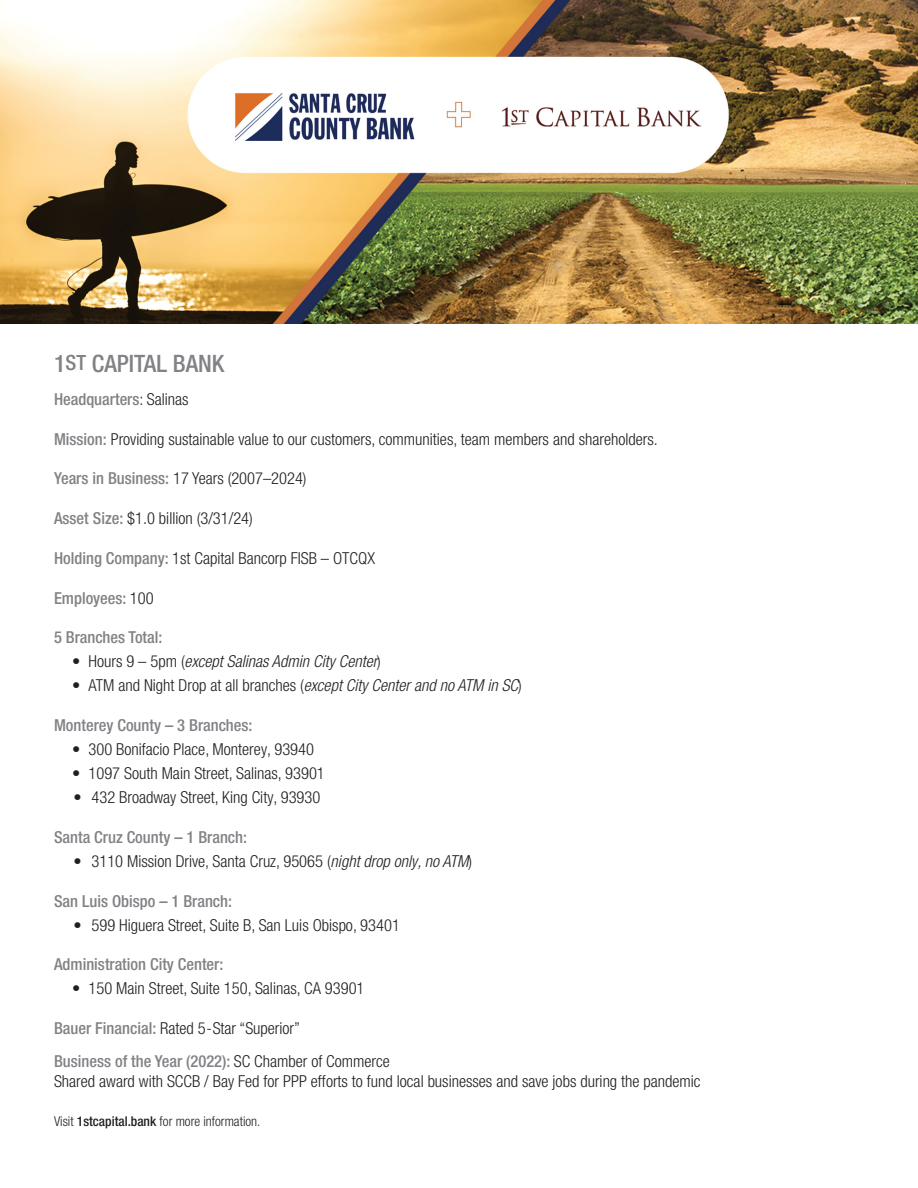
<style>
.page{position:relative;width:918px;height:1188px;background:#fff}
.page>*{position:absolute;margin:0;border:0;box-sizing:border-box;transform-origin:0 0}
.t1{font:500 condensed 24px "Helvetica Neue LT Pro";color:#808285}
.t2{font:300 condensed 16.5px/19.5px "Helvetica Neue LT Pro";color:#231f20}
.t3{font:500 condensed 16.5px "Helvetica Neue LT Pro";color:#808285}
.t4{font:italic 300 condensed 16.5px "Helvetica Neue LT Pro";color:#231f20}
.t5{font:300 condensed 13.5px "Helvetica Neue LT Pro";color:#231f20}
.s1{font-size:21px}
.s2{font-weight:300;color:#231f20}
.s3{font-weight:500;color:#808285}
.s4{font-style:normal}
.s5{font-style:italic}
.s6{font-weight:500}
</style>
<div class="page">
<img style="left:0;top:0;width:918px;height:324px">
<p class="t1" style="left:54px;top:349px;width:172px">1<span class="s1">ST</span> CAPITAL BANK</p>
<p class="t3" style="left:54px;top:389px;width:136px">Headquarters<span class="s2">: Salinas</span></p>
<p class="t2" style="left:54px;top:429px;width:605px"><span class="s3">Mission:</span> Providing sustainable value to our customers, communities, team members and shareholders.</p>
<p class="t2" style="left:54px;top:469px;width:254px"><span class="s3">Years in Business:</span> 17 Years (2007–2024)</p>
<p class="t2" style="left:54px;top:508px;width:200px"><span class="s3">Asset Size:</span> $1.0 billion (3/31/24)</p>
<p class="t2" style="left:54px;top:548px;width:322px"><span class="s3">Holding Company:</span> 1st Capital Bancorp FISB – OTCQX</p>
<p class="t3" style="left:54px;top:588px;width:101px">Employees: <span class="s2">100</span></p>
<p class="t3" style="left:54px;top:628px;width:110px">5 Branches Total:</p>
<p class="t4" style="left:72px;top:652px;width:310px"><span class="s4">• Hours 9 – 5pm (</span>except Salinas Admin City Center<span class="s4">)</span></p>
<p class="t2" style="left:72px;top:676px;width:451px">• ATM and Night Drop at all branches (<span class="s5">except City Center and no ATM in SC</span>)</p>
<p class="t3" style="left:54px;top:715px;width:200px">Monterey County – 3 Branches:</p>
<p class="t2" style="left:72px;top:739px;width:244px">• 300 Bonifacio Place, Monterey, 93940</p>
<p class="t2" style="left:72px;top:763px;width:254px">• 1097 South Main Street, Salinas, 93901</p>
<p class="t2" style="left:74px;top:787px;width:248px">• 432 Broadway Street, King City, 93930</p>
<p class="t3" style="left:54px;top:827px;width:195px">Santa Cruz County – 1 Branch:</p>
<p class="t2" style="left:74px;top:851px;width:400px">• 3110 Mission Drive, Santa Cruz, 95065 (<span class="s5">night drop only, no ATM</span>)</p>
<p class="t3" style="left:54px;top:891px;width:180px">San Luis Obispo – 1 Branch:</p>
<p class="t2" style="left:74px;top:915px;width:328px">• 599 Higuera Street, Suite B, San Luis Obispo, 93401</p>
<p class="t3" style="left:54px;top:955px;width:171px">Administration City Center:</p>
<p class="t2" style="left:72px;top:979px;width:294px">• 150 Main Street, Suite 150, Salinas, CA 93901</p>
<p class="t2" style="left:54px;top:1018px;width:248px"><span class="s3">Bauer Financial:</span> Rated 5-Star “Superior”</p>
<p class="t2" style="left:54px;top:1051px;width:648px"><span class="s3">Business of the Year (2022):</span> SC Chamber of Commerce<br>Shared award with SCCB / Bay Fed for PPP efforts to fund local businesses and save jobs during the pandemic</p>
<p class="t5" style="left:54px;top:1114px;width:208px">Visit <span class="s6">1stcapital.bank</span> for more information.</p>
</div>
